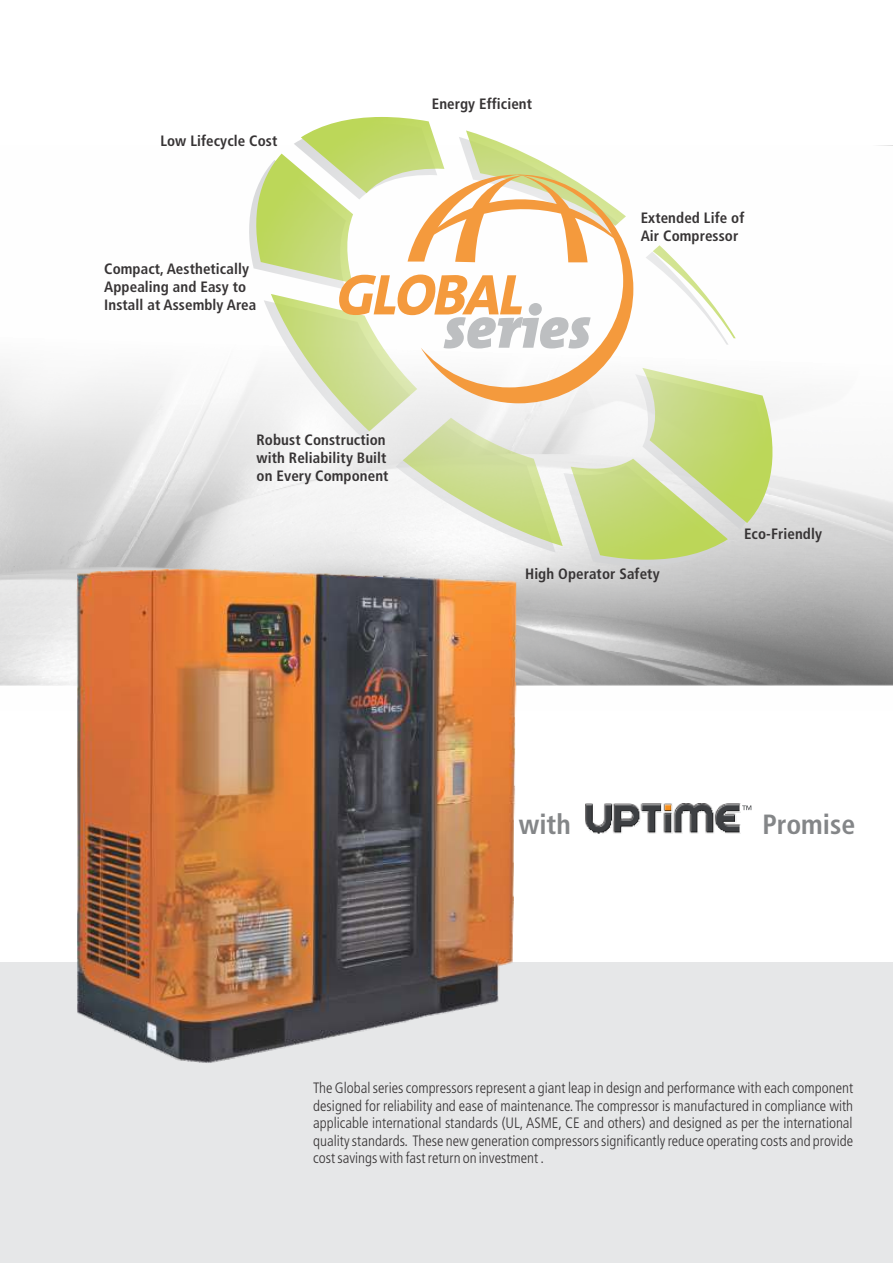
<style>
.page{position:relative;width:893px;height:1263px;background:#fff}
.page>*{position:absolute;margin:0;border:0;box-sizing:border-box;transform-origin:0 0}
.t1{font:italic 900 60px "The Mix";color:#bdbfc1}
.t2{font:700 condensed 27.75px "Frutiger LT";color:#848688}
.t3{font:300 condensed 15px/17.4px "Frutiger LT";color:#373435;text-align:justify}
.t4{font:700 condensed 15px/17.9px "Frutiger LT";letter-spacing:.005em;color:#373435}
</style>
<div class="page">
<svg style="left:0;top:366px;width:893px;height:320px"></svg>
<svg style="left:243px;top:218px;width:530px;height:348px"></svg>
<svg style="left:250px;top:117px;width:530px;height:443px"></svg>
<div style="left:0;top:962px;width:893px;height:301px;background:#e6e7e8"></div>
<svg style="left:339px;top:275px;width:69px;height:40px"></svg>
<svg style="left:408px;top:172px;width:225px;height:231px"></svg>
<svg style="left:422px;top:175px;width:198px;height:87px"></svg>
<img style="left:585px;top:803px;width:156px;height:31px">
<svg style="left:742px;top:805px;width:9px;height:5px"></svg>
<img style="left:58px;top:561px;width:482px;height:502px">
<p class="t4" style="left:160px;top:133px;width:118px">Low Lifecycle Cost</p>
<p class="t4" style="left:104px;top:261px;width:154px">Compact, Aesthetically<br>Appealing and Easy to<br>Install at Assembly Area</p>
<p class="t4" style="left:257px;top:432px;width:133px">Robust Construction with Reliability Built on Every Component</p>
<p class="t4" style="left:432px;top:96px;width:102px">Energy Efficient</p>
<h1 class="t1" style="left:444px;top:298px;width:149px">series</h1>
<p class="t4" style="left:641px;top:210px;width:105px">Extended Life of<br>Air Compressor</p>
<p class="t4" style="left:744px;top:526px;width:80px">Eco-Friendly</p>
<p class="t4" style="left:525px;top:566px;width:136px">High Operator Safety</p>
<h2 class="t2" style="left:519px;top:813px;width:53px">with</h2>
<h2 class="t2" style="left:762px;top:813px;width:94px">Promise</h2>
<p class="t3" style="left:313px;top:1080px;width:541px">The Global series compressors represent a giant leap in design and performance with each component designed for reliability and ease of maintenance.The compressor is manufactured in compliance with applicable international standards (UL, ASME, CE and others) and designed as per the international quality standards. These new generation compressors significantly reduce operating costs and provide cost savings with fast return on investment .</p>
</div>
